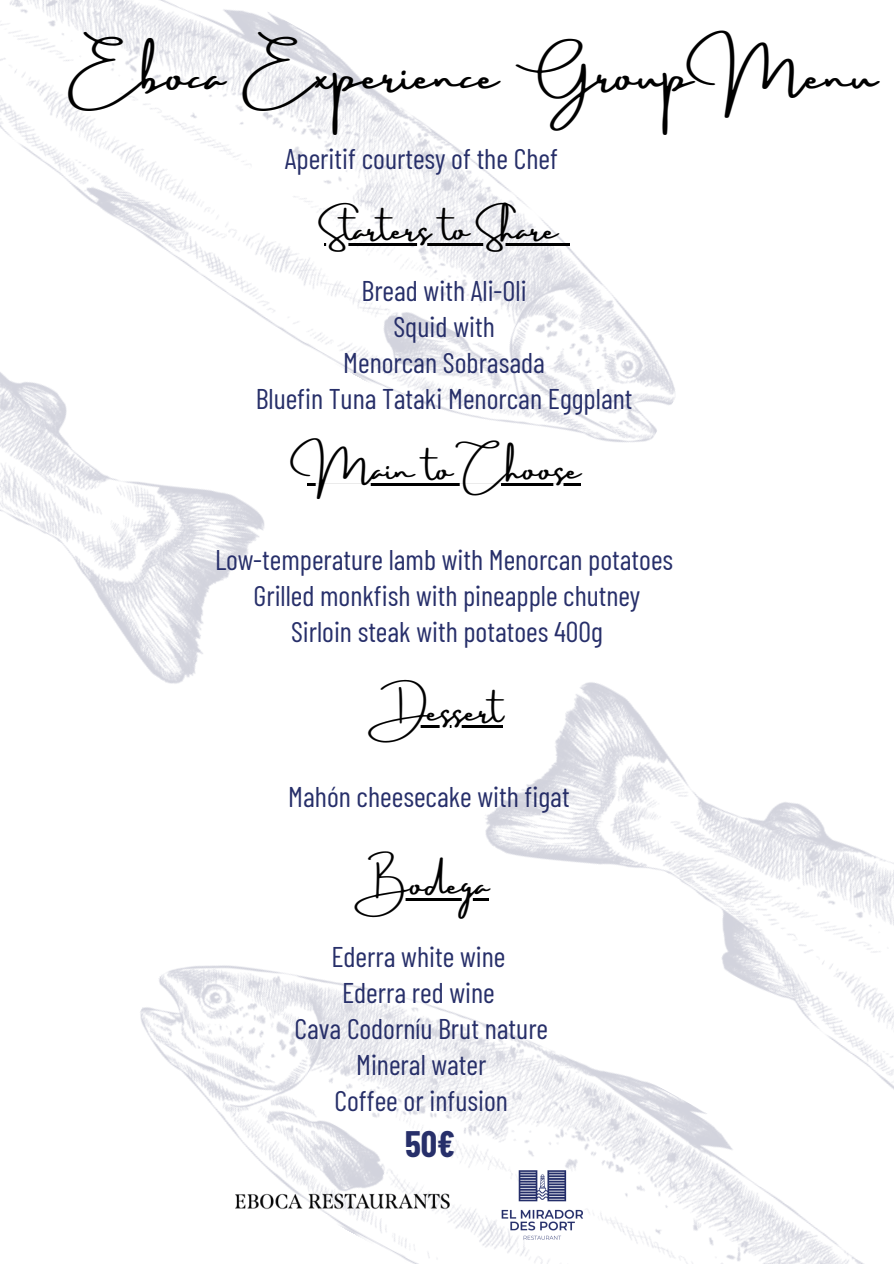
<style>
.page{position:relative;width:894px;height:1264px;background:#fff}
.page>*{position:absolute;margin:0;border:0;box-sizing:border-box;transform-origin:0 0}
.t1{font:44.25px "Amsterdam Three";color:#000}
.t2{font:700 36px "Barlow Condensed";color:#272f6a}
.t3{font:30.9px "Amsterdam Three";color:#000}
.t4{font:28.5px "Barlow Condensed";color:#272f69}
.t5{font:28.5px "Barlow Condensed";color:#272f6a}
</style>
<div class="page">
<img style="left:0;top:0;width:675px;height:486px">
<img style="left:0;top:296px;width:308px;height:388px">
<img style="left:140px;top:900px;width:311px;height:363px">
<img style="left:438px;top:1134px;width:13px;height:129px">
<img style="left:235px;top:1187px;width:216px;height:27px">
<hr style="left:324px;top:243px;width:233px;height:3px;background:#000">
<svg style="left:557px;top:243px;width:12px;height:3px"></svg>
<hr style="left:307px;top:483px;width:273px;height:3px;background:#000">
<hr style="left:391px;top:725px;width:112px;height:2px;background:#000">
<hr style="left:368px;top:898px;width:121px;height:2px;background:#000">
<img style="left:451px;top:682px;width:442px;height:581px">
<h1 class="t1" style="left:68px;top:51px;width:810px">Eboca Experience Group Menu</h1>
<p class="t4" style="left:285px;top:140px;width:274px">Aperitif courtesy of the Chef</p>
<p class="t3" style="left:324px;top:212px;width:235px">Starters to Share</p>
<p class="t4" style="left:361px;top:272px;width:166px">Bread with Ali-Oli</p>
<p class="t4" style="left:393px;top:308px;width:103px">Squid with</p>
<p class="t4" style="left:343px;top:344px;width:203px">Menorcan Sobrasada</p>
<p class="t4" style="left:256px;top:380px;width:378px">Bluefin Tuna Tataki Menorcan Eggplant</p>
<p class="t3" style="left:307px;top:452px;width:275px">Main to Choose</p>
<p class="t5" style="left:215px;top:541px;width:459px">Low-temperature lamb with Menorcan potatoes</p>
<p class="t5" style="left:253px;top:577px;width:388px">Grilled monkfish with pineapple chutney</p>
<p class="t5" style="left:291px;top:613px;width:313px">Sirloin steak with potatoes 400g</p>
<p class="t3" style="left:391px;top:694px;width:114px">Dessert</p>
<p class="t5" style="left:288px;top:778px;width:283px">Mahón cheesecake with figat</p>
<p class="t3" style="left:368px;top:867px;width:122px">Bodega</p>
<p class="t4" style="left:331px;top:938px;width:175px">Ederra white wine</p>
<p class="t4" style="left:342px;top:974px;width:154px">Ederra red wine</p>
<p class="t4" style="left:294px;top:1010px;width:255px">Cava Codorníu Brut nature</p>
<p class="t4" style="left:356px;top:1046px;width:132px">Mineral water</p>
<p class="t4" style="left:334px;top:1082px;width:175px">Coffee or infusion</p>
<h2 class="t2" style="left:405px;top:1121px;width:52px">50€</h2>
</div>
